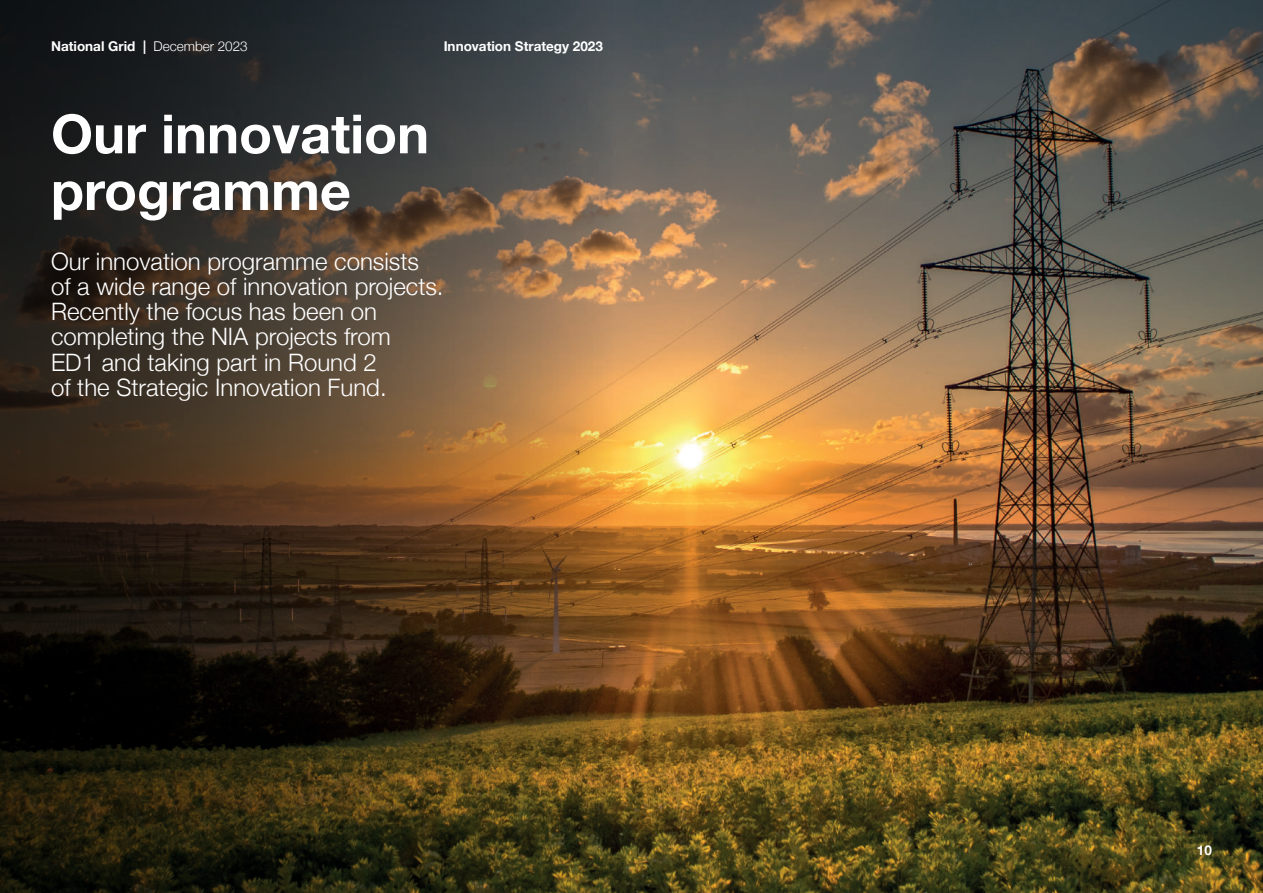
<style>
.page{position:relative;width:1263px;height:893px;background:#fff}
.page>*{position:absolute;margin:0;border:0;box-sizing:border-box;transform-origin:0 0}
.t1{font:700 54px/56.7px "Helvetica Neue";color:#fff}
.t2{font:300 24px/25.2px "Helvetica Neue";color:#fff}
.t3{font:700 13.5px "Helvetica Neue";color:#fff}
.s1{font-weight:300}
</style>
<div class="page">
<img style="left:612px;top:0;width:651px;height:893px">
<svg style="left:0;top:0;width:612px;height:893px;background:#3c3021"></svg>
<p class="t3" style="left:51px;top:36px;width:198px">National Grid | <span class="s1">December 2023</span></p>
<p class="t3" style="left:444px;top:36px;width:161px">Innovation Strategy 2023</p>
<h1 class="t1" style="left:51px;top:107px;width:380px">Our innovation programme</h1>
<p class="t2" style="left:51px;top:247px;width:394px">Our innovation programme consists of a wide range of innovation projects.<br>Recently the focus has been on completing the NIA projects from<br>ED1 and taking part in Round 2<br>of the Strategic Innovation Fund.</p>
<p class="t3" style="left:1197px;top:840px;width:17px">10</p>
</div>
